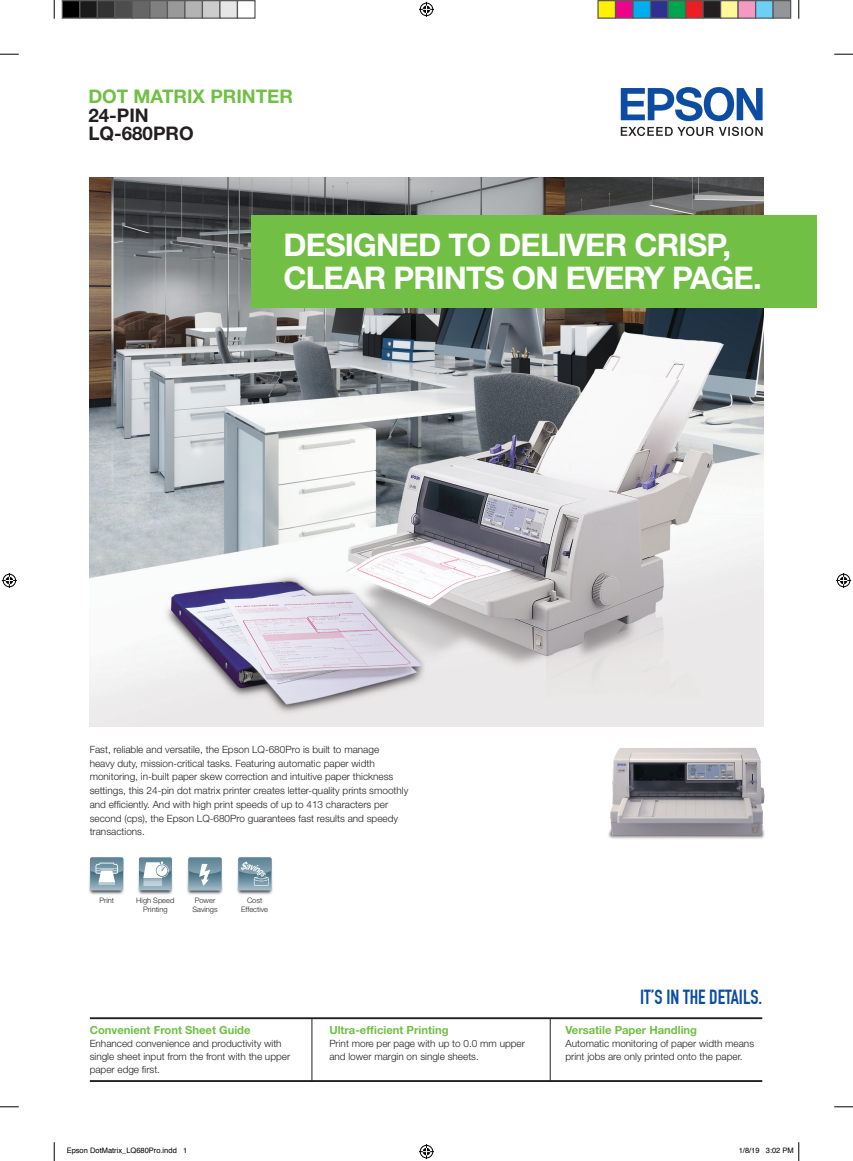
<style>
.page{position:relative;width:853px;height:1161px;background:#fff}
.page>*{position:absolute;margin:0;border:0;box-sizing:border-box;transform-origin:0 0}
.t1{font:700 31.25px/32.5px "Helvetica Neue LT Std";letter-spacing:-.025em;color:#fff}
.t2{font:700 20px "DIN Condensed";color:#0d4da1}
.t3{font:700 18.75px "Helvetica Neue";color:#71bf44}
.t4{font:700 18.75px/18.8px "Helvetica Neue";color:#231f20}
.t5{font:700 11.25px "Helvetica Neue";color:#71bf44}
.t6{font:300 10px/13.8px "Helvetica Neue";color:#231f20}
.t7{font:300 7.5px/9px "Helvetica Neue";color:#231f20;text-align:center}
.t8{font:7.5px "Helvetica";color:#000}
</style>
<div class="page">
<img style="left:90px;top:177px;width:673px;height:549px">
<svg style="left:620px;top:127px;width:142px;height:9px"></svg>
<svg style="left:620px;top:87px;width:142px;height:34px"></svg>
<img style="left:590px;top:716px;width:175px;height:123px">
<img style="left:89px;top:858px;width:35px;height:37px">
<svg style="left:90px;top:857px;width:33px;height:33px"></svg>
<img style="left:237px;top:858px;width:36px;height:37px">
<svg style="left:238px;top:857px;width:33px;height:33px"></svg>
<img style="left:187px;top:858px;width:36px;height:37px">
<svg style="left:188px;top:857px;width:33px;height:33px"></svg>
<img style="left:138px;top:862px;width:35px;height:33px">
<svg style="left:139px;top:857px;width:33px;height:33px"></svg>
<hr style="left:90px;top:1017px;width:672px;height:2px;background:#231f20">
<hr style="left:90px;top:1080px;width:672px;height:2px;background:#231f20">
<hr style="left:550px;top:1019px;width:1px;height:63px;background:#231f20">
<hr style="left:311px;top:1019px;width:1px;height:63px;background:#231f20">
<div style="left:250px;top:215px;width:566px;height:92px;background:#71bf44"></div>
<svg style="left:0;top:53px;width:19px;height:2px"></svg>
<svg style="left:834px;top:53px;width:18px;height:2px"></svg>
<svg style="left:0;top:1106px;width:19px;height:1px"></svg>
<svg style="left:834px;top:1106px;width:18px;height:1px"></svg>
<svg style="left:53px;top:0;width:2px;height:19px"></svg>
<svg style="left:53px;top:1142px;width:2px;height:19px"></svg>
<svg style="left:798px;top:0;width:1px;height:19px"></svg>
<svg style="left:419px;top:2px;width:15px;height:15px"></svg>
<svg style="left:419px;top:1144px;width:15px;height:15px"></svg>
<svg style="left:2px;top:573px;width:15px;height:15px"></svg>
<svg style="left:836px;top:573px;width:15px;height:15px"></svg>
<div style="left:62px;top:1px;width:18px;height:17px;background:#000"></div>
<div style="left:62px;top:0;width:18px;height:19px;border:1px solid #595959"></div>
<div style="left:80px;top:1px;width:17px;height:17px;background:#1a1a1a"></div>
<div style="left:79px;top:0;width:19px;height:19px;border:1px solid #595959"></div>
<div style="left:97px;top:1px;width:18px;height:17px;background:#333"></div>
<div style="left:97px;top:0;width:18px;height:19px;border:1px solid #595959"></div>
<div style="left:115px;top:1px;width:17px;height:17px;background:#4d4d4d"></div>
<div style="left:114px;top:0;width:19px;height:19px;border:1px solid #595959"></div>
<div style="left:132px;top:1px;width:18px;height:17px;background:#666"></div>
<div style="left:132px;top:0;width:18px;height:19px;border:1px solid #595959"></div>
<div style="left:150px;top:1px;width:17px;height:17px;background:#808080"></div>
<div style="left:149px;top:0;width:19px;height:19px;border:1px solid #595959"></div>
<div style="left:167px;top:1px;width:18px;height:17px;background:#999"></div>
<div style="left:167px;top:0;width:18px;height:19px;border:1px solid #595959"></div>
<div style="left:185px;top:1px;width:17px;height:17px;background:#b3b3b3"></div>
<div style="left:184px;top:0;width:19px;height:19px;border:1px solid #595959"></div>
<div style="left:202px;top:1px;width:18px;height:17px;background:#ccc"></div>
<div style="left:202px;top:0;width:18px;height:19px;border:1px solid #595959"></div>
<div style="left:220px;top:1px;width:17px;height:17px;background:#e6e6e6"></div>
<div style="left:219px;top:0;width:19px;height:19px;border:1px solid #595959"></div>
<div style="left:237px;top:0;width:18px;height:19px;border:1px solid #595959"></div>
<div style="left:598px;top:1px;width:17px;height:17px;background:#fff101"></div>
<div style="left:597px;top:0;width:19px;height:19px;border:1px solid #595959"></div>
<div style="left:615px;top:1px;width:18px;height:17px;background:#ed028c"></div>
<div style="left:615px;top:0;width:18px;height:19px;border:1px solid #595959"></div>
<div style="left:633px;top:1px;width:17px;height:17px;background:#00aeef"></div>
<div style="left:632px;top:0;width:19px;height:19px;border:1px solid #595959"></div>
<div style="left:650px;top:1px;width:18px;height:17px;background:#2e3092"></div>
<div style="left:650px;top:0;width:18px;height:19px;border:1px solid #595959"></div>
<div style="left:668px;top:1px;width:17px;height:17px;background:#00a54f"></div>
<div style="left:667px;top:0;width:19px;height:19px;border:1px solid #595959"></div>
<div style="left:685px;top:1px;width:18px;height:17px;background:#ee1d23"></div>
<div style="left:685px;top:0;width:18px;height:19px;border:1px solid #595959"></div>
<div style="left:703px;top:1px;width:17px;height:17px;background:#231f20"></div>
<div style="left:702px;top:0;width:19px;height:19px;border:1px solid #595959"></div>
<div style="left:720px;top:1px;width:18px;height:17px;background:#fff79a"></div>
<div style="left:720px;top:0;width:18px;height:19px;border:1px solid #595959"></div>
<div style="left:738px;top:1px;width:17px;height:17px;background:#f499c2"></div>
<div style="left:737px;top:0;width:19px;height:19px;border:1px solid #595959"></div>
<div style="left:755px;top:1px;width:18px;height:17px;background:#6bcff6"></div>
<div style="left:755px;top:0;width:18px;height:19px;border:1px solid #595959"></div>
<div style="left:773px;top:1px;width:17px;height:17px;background:#939598"></div>
<div style="left:772px;top:0;width:19px;height:19px;border:1px solid #595959"></div>
<svg style="left:798px;top:1142px;width:1px;height:19px"></svg>
<h3 class="t3" style="left:88px;top:85px;width:206px">DOT MATRIX PRINTER</h3>
<h3 class="t4" style="left:88px;top:105px;width:107px">24-PIN<br>LQ-680PRO</h3>
<h1 class="t1" style="left:283px;top:228px;width:479px">DESIGNED TO DELIVER CRISP,<br>CLEAR PRINTS ON EVERY PAGE.</h1>
<p class="t6" style="left:90px;top:742px;width:320px">Fast, reliable and versatile, the Epson LQ-680Pro is built to manage<br>heavy duty, mission-critical tasks. Featuring automatic paper width monitoring, in-built paper skew correction and intuitive paper thickness settings, this 24-pin dot matrix printer creates letter-quality prints smoothly and efficiently. And with high print speeds of up to 413 characters per second (cps), the Epson LQ-680Pro guarantees fast results and speedy transactions.</p>
<p class="t7" style="left:99px;top:896px;width:16px">Print</p>
<p class="t7" style="left:241px;top:896px;width:28px">Cost<br>Effective</p>
<p class="t7" style="left:136px;top:896px;width:40px">High Speed<br>Printing</p>
<p class="t7" style="left:192px;top:896px;width:27px">Power<br>Savings</p>
<p class="t5" style="left:90px;top:1023px;width:162px">Convenient Front Sheet Guide</p>
<p class="t6" style="left:90px;top:1036px;width:202px;line-height:13.1px">Enhanced convenience and productivity with single sheet input from the front with the upper paper edge first.</p>
<p class="t5" style="left:329px;top:1023px;width:121px">Ultra-efficient Printing</p>
<p class="t6" style="left:329px;top:1036px;width:197px;line-height:13.1px">Print more per page with up to 0.0 mm upper and lower margin on single sheets.</p>
<h2 class="t2" style="left:640px;top:985px;width:124px">IT’S IN THE DETAILS.</h2>
<p class="t5" style="left:565px;top:1023px;width:133px">Versatile Paper Handling</p>
<p class="t6" style="left:565px;top:1036px;width:190px;line-height:13.1px">Automatic monitoring of paper width means print jobs are only printed onto the paper.</p>
<p class="t8" style="left:67px;top:1145px;width:122px">Epson DotMatrix_LQ680Pro.indd 1</p>
<p class="t8" style="left:738px;top:1145px;width:57px">1/8/19 3:02 PM</p>
</div>
